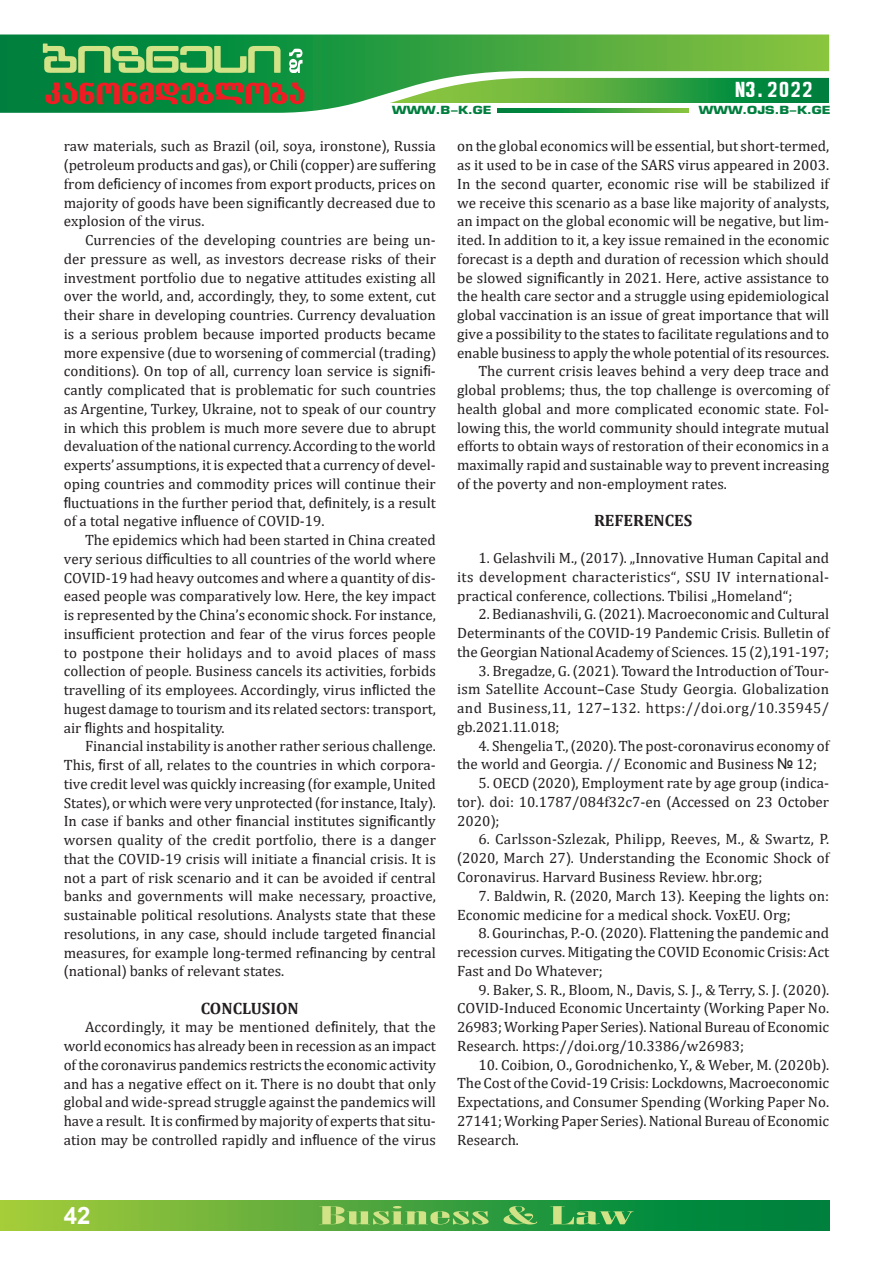
<style>
.page{position:relative;width:893px;height:1263px;background:#fff}
.page>*{position:absolute;margin:0;border:0;box-sizing:border-box;transform-origin:0 0}
.t1{font:700 24px "Arial";color:#fff}
.t2{font:19.5px "Ps Balavari M";color:#fff;scale:.9 1}
.resume{font:700 16.5px "Cambria";color:#231f20}
.t3{font:15px/18.8px "Ps Kolkheti 3";color:#231f20;text-align:justify}
.t4{font:700 10.95px "Europe";color:#007e3d;scale:1.21 1}
</style>
<div class="page">
<svg style="left:0;top:1200px;width:829px;height:30px;background:#4ba53c"></svg>
<svg style="left:319px;top:1206px;width:315px;height:18px;background:#68b457"></svg>
<svg style="left:0;top:34px;width:829px;height:12px;background:#3ca347"></svg>
<svg style="left:0;top:46px;width:829px;height:67px;background:#5fa75c"></svg>
<div style="left:43px;top:44px;width:5px;height:9px;background:#d2e287"></div>
<h2 class="t2" style="left:735px;top:80px;width:89px">N3. 2022</h2>
<p class="t4" style="left:392px;top:103px;width:84px">WWW.B-K.GE</p>
<p class="t4" style="left:699px;top:103px;width:110px">WWW.OJS.B-K.GE</p>
<p class="t3" style="left:64px;top:137px;width:374px">raw materials, such as Brazil (oil, soya, ironstone), Russia (petroleum products and gas), or Chili (copper) are suffering from deficiency of incomes from export products, prices on majority of goods have been significantly decreased due to explosion of the virus.</p>
<p class="t3" style="left:64px;top:231px;width:374px;text-indent:21px">Currencies of the developing countries are being un&shy;der pressure as well, as investors decrease risks of their investment portfolio due to negative attitudes existing all over the world, and, accordingly, they, to some extent, cut their share in developing countries. Currency devaluation is a serious problem because imported products became more expensive (due to worsening of commercial (trading) conditions). On top of all, currency loan service is signifi&shy;cantly complicated that is problematic for such countries as Argentine, Turkey, Ukraine, not to speak of our country in which this problem is much more severe due to abrupt devaluation of the national currency.According to the world experts’assumptions, it is expected that a currency of devel&shy;oping countries and commodity prices will continue their fluctuations in the further period that, definitely, is a result of a total negative influence of COVID-19.</p>
<p class="t3" style="left:64px;top:531px;width:374px;text-indent:21px">The epidemics which had been started in China created very serious difficulties to all countries of the world where COVID-19 had heavy outcomes and where a quantity of dis&shy;eased people was comparatively low. Here, the key impact is represented by the China’s economic shock. For instance, insufficient protection and fear of the virus forces people to postpone their holidays and to avoid places of mass collection of people. Business cancels its activities, forbids travelling of its employees. Accordingly, virus inflicted the hugest damage to tourism and its related sectors: transport, air flights and hospitality.</p>
<p class="t3" style="left:64px;top:737px;width:374px;text-indent:21px">Financial instability is another rather serious challenge.<br>This, first of all, relates to the countries in which corpora&shy;tive credit level was quickly increasing (for example, United States), or which were very unprotected (for instance, Italy).<br>In case if banks and other financial institutes significantly worsen quality of the credit portfolio, there is a danger that the COVID-19 crisis will initiate a financial crisis. It is not a part of risk scenario and it can be avoided if central banks and governments will make necessary, proactive, sustainable political resolutions. Analysts state that these resolutions, in any case, should include targeted financial measures, for example long-termed refinancing by central (national) banks of relevant states.</p>
<p class="resume" style="left:201px;top:996px;width:100px">CONCLUSION</p>
<p class="t3" style="left:64px;top:1018px;width:374px;text-indent:21px">Accordingly, it may be mentioned definitely, that the world economics has already been in recession as an impact ofthe coronavirus pandemics restricts the economic activity and has a negative effect on it. There is no doubt that only global and wide-spread struggle against the pandemics will have a result. It is confirmed by majority of experts that situ&shy;ation may be controlled rapidly and influence of the virus</p>
<p class="t3" style="left:457px;top:137px;width:374px">on the global economics will be essential, but short-termed, as it used to be in case of the SARS virus appeared in 2003.<br>In the second quarter, economic rise will be stabilized if we receive this scenario as a base like majority of analysts, an impact on the global economic will be negative, but lim&shy;ited. In addition to it, a key issue remained in the economic forecast is a depth and duration of recession which should be slowed significantly in 2021. Here, active assistance to the health care sector and a struggle using epidemiological global vaccination is an issue of great importance that will give a possibility to the states to facilitate regulations and to enable business to apply the whole potential of its resources.</p>
<p class="t3" style="left:457px;top:362px;width:374px;text-indent:21px">The current crisis leaves behind a very deep trace and global problems; thus, the top challenge is overcoming of health global and more complicated economic state. Fol&shy;lowing this, the world community should integrate mutual efforts to obtain ways of restoration of their economics in a maximally rapid and sustainable way to prevent increasing of the poverty and non-employment rates.</p>
<p class="resume" style="left:594px;top:509px;width:100px">REFERENCES</p>
<p class="t3" style="left:457px;top:549px;width:374px;text-indent:21px">1. Gelashvili M., (2017). „Innovative Human Capital and its development characteristics“, SSU IV international&shy;practical conference, collections. Tbilisi „Homeland“;</p>
<p class="t3" style="left:457px;top:605px;width:374px;text-indent:21px">2. Bedianashvili, G. (2021). Macroeconomic and Cultural Determinants of the COVID-19 Pandemic Crisis. Bulletin of the Georgian NationalAcademy of Sciences. 15 (2),191-197;</p>
<p class="t3" style="left:457px;top:661px;width:374px;text-indent:21px">3. Bregadze, G. (2021). Toward the Introduction of Tour&shy;ism Satellite Account–Case Study Georgia. Globalization and Business,11, 127–132. https://doi.org/10.35945/ gb.2021.11.018;</p>
<p class="t3" style="left:457px;top:736px;width:374px;text-indent:21px">4. ShengeliaT., (2020).The post-coronavirus economy of the world and Georgia. // Economic and Business № 12;</p>
<p class="t3" style="left:457px;top:774px;width:374px;text-indent:21px">5. OECD (2020), Employment rate by age group (indica&shy;tor). doi: 10.1787/084f32c7-en (Accessed on 23 October 2020);</p>
<p class="t3" style="left:457px;top:830px;width:374px;text-indent:21px">6. Carlsson-Szlezak, Philipp, Reeves, M., &amp; Swartz, P. (2020, March 27). Understanding the Economic Shock of Coronavirus. Harvard Business Review. hbr.org;</p>
<p class="t3" style="left:457px;top:886px;width:374px;text-indent:21px">7. Baldwin, R. (2020, March 13). Keeping the lights on:<br>Economic medicine for a medical shock. VoxEU. Org;</p>
<p class="t3" style="left:457px;top:924px;width:374px;text-indent:21px">8. Gourinchas, P.-O. (2020). Flattening the pandemic and recession curves. Mitigating the COVID Economic Crisis:Act Fast and Do Whatever;</p>
<p class="t3" style="left:457px;top:980px;width:374px;text-indent:21px">9. Baker, S. R., Bloom, N., Davis, S. J., &amp; Terry, S. J. (2020).<br>COVID-Induced Economic Uncertainty (Working Paper No.<br>26983; Working Paper Series). National Bureau of Economic Research. https://doi.org/10.3386/w26983;</p>
<p class="t3" style="left:457px;top:1055px;width:374px;text-indent:21px">10. Coibion, O., Gorodnichenko, Y., &amp; Weber, M. (2020b).<br>The Cost ofthe Covid-19 Crisis: Lockdowns, Macroeconomic Expectations, and Consumer Spending (Working Paper No.<br>27141; Working Paper Series). National Bureau of Economic Research.</p>
<h1 class="t1" style="left:64px;top:1198px;width:28px">42</h1>
</div>
